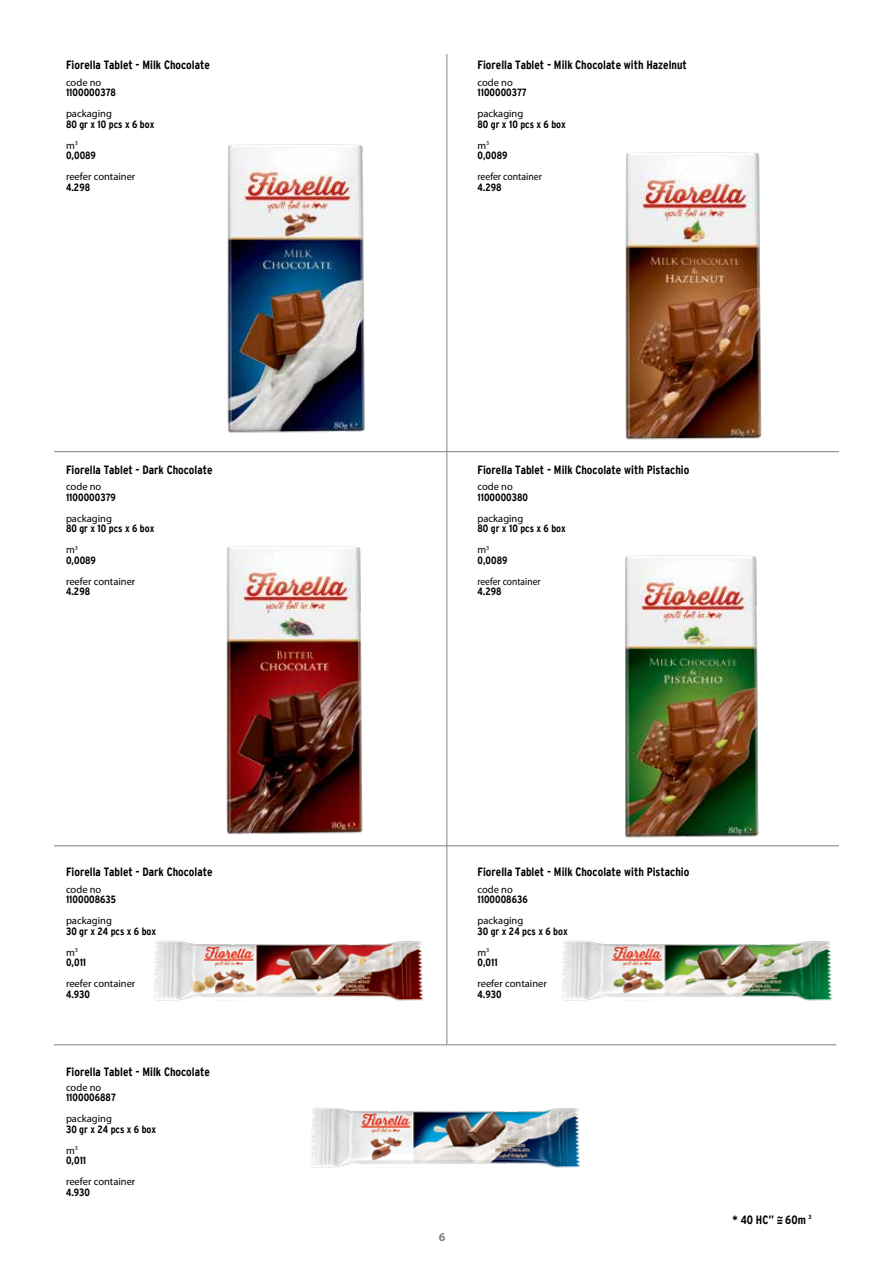
<style>
.page{position:relative;width:893px;height:1263px;background:#fff}
.page>*{position:absolute;margin:0;border:0;box-sizing:border-box;transform-origin:0 0}
.t1{font:700 condensed 12px "Interstate TR";color:#000}
.t2{font:700 12px "Myriad Pro";color:#808285}
.t3{font:700 condensed 10.5px "Interstate TR";color:#000}
.t4{font:10.5px "Myriad Pro";color:#000}
.t5{font:10.5px "Myriad Pro";color:#000;scale:.93 1}
.t6{font:10.5px "Myriad Pro";color:#000;scale:.91 1}
.t7{font:700 condensed 6px "Interstate TR";color:#000}
</style>
<div class="page">
<img style="left:226px;top:546px;width:137px;height:289px">
<img style="left:625px;top:555px;width:134px;height:283px">
<img style="left:625px;top:152px;width:137px;height:288px">
<img style="left:227px;top:144px;width:138px;height:289px">
<img style="left:153px;top:940px;width:271px;height:61px">
<img style="left:561px;top:940px;width:272px;height:61px">
<img style="left:310px;top:1107px;width:271px;height:61px">
<hr style="left:54px;top:451px;width:785px;height:1px;background:#808285">
<hr style="left:54px;top:845px;width:785px;height:1px;background:#808285">
<hr style="left:54px;top:1044px;width:782px;height:1px;background:#808285">
<hr style="left:446px;top:54px;width:1px;height:990px;background:#808285">
<p class="t1" style="left:66px;top:58px;width:145px">Fiorella Tablet - Milk Chocolate</p>
<p class="t4" style="left:66px;top:76px;width:37px">code no</p>
<p class="t3" style="left:66px;top:86px;width:51px">1100000378</p>
<p class="t4" style="left:66px;top:107px;width:47px">packaging</p>
<p class="t3" style="left:66px;top:118px;width:90px">80 gr x 10 pcs x 6 box</p>
<p class="t4" style="left:66px;top:139px;width:13px">m<sup>3</sup></p>
<p class="t3" style="left:66px;top:149px;width:32px">0,0089</p>
<p class="t4" style="left:66px;top:170px;width:71px">reefer container</p>
<p class="t3" style="left:66px;top:181px;width:26px">4.298</p>
<p class="t1" style="left:66px;top:463px;width:148px">Fiorella Tablet - Dark Chocolate</p>
<p class="t4" style="left:66px;top:480px;width:37px">code no</p>
<p class="t3" style="left:66px;top:491px;width:51px">1100000379</p>
<p class="t4" style="left:66px;top:512px;width:47px">packaging</p>
<p class="t3" style="left:66px;top:523px;width:90px">80 gr x 10 pcs x 6 box</p>
<p class="t4" style="left:66px;top:543px;width:13px">m<sup>3</sup></p>
<p class="t3" style="left:66px;top:554px;width:32px">0,0089</p>
<p class="t4" style="left:66px;top:575px;width:71px">reefer container</p>
<p class="t3" style="left:66px;top:586px;width:26px">4.298</p>
<p class="t1" style="left:66px;top:865px;width:148px">Fiorella Tablet - Dark Chocolate</p>
<p class="t4" style="left:66px;top:883px;width:37px">code no</p>
<p class="t3" style="left:66px;top:894px;width:52px">1100008635</p>
<p class="t4" style="left:66px;top:914px;width:47px">packaging</p>
<p class="t3" style="left:66px;top:925px;width:92px">30 gr x 24 pcs x 6 box</p>
<p class="t4" style="left:66px;top:946px;width:13px">m<sup>3</sup></p>
<p class="t3" style="left:66px;top:957px;width:22px">0,011</p>
<p class="t4" style="left:66px;top:977px;width:71px">reefer container</p>
<p class="t3" style="left:66px;top:988px;width:26px">4.930</p>
<p class="t1" style="left:66px;top:1065px;width:145px">Fiorella Tablet - Milk Chocolate</p>
<p class="t4" style="left:66px;top:1081px;width:37px">code no</p>
<p class="t3" style="left:66px;top:1092px;width:51px">1100006887</p>
<p class="t4" style="left:66px;top:1112px;width:47px">packaging</p>
<p class="t3" style="left:66px;top:1123px;width:92px">30 gr x 24 pcs x 6 box</p>
<p class="t4" style="left:66px;top:1144px;width:13px">m<sup>3</sup></p>
<p class="t3" style="left:66px;top:1155px;width:22px">0,011</p>
<p class="t4" style="left:66px;top:1175px;width:71px">reefer container</p>
<p class="t3" style="left:66px;top:1186px;width:26px">4.930</p>
<p class="t1" style="left:477px;top:58px;width:211px">Fiorella Tablet - Milk Chocolate with Hazelnut</p>
<p class="t4" style="left:477px;top:76px;width:37px">code no</p>
<p class="t3" style="left:477px;top:86px;width:51px">1100000377</p>
<p class="t4" style="left:477px;top:107px;width:47px">packaging</p>
<p class="t3" style="left:477px;top:118px;width:90px">80 gr x 10 pcs x 6 box</p>
<p class="t4" style="left:477px;top:139px;width:13px">m<sup>3</sup></p>
<p class="t3" style="left:477px;top:149px;width:32px">0,0089</p>
<p class="t5" style="left:477px;top:170px;width:71px">reefer container</p>
<p class="t3" style="left:477px;top:181px;width:26px">4.298</p>
<p class="t1" style="left:477px;top:463px;width:213px">Fiorella Tablet - Milk Chocolate with Pistachio</p>
<p class="t4" style="left:477px;top:480px;width:37px">code no</p>
<p class="t3" style="left:477px;top:491px;width:52px">1100000380</p>
<p class="t4" style="left:477px;top:512px;width:47px">packaging</p>
<p class="t3" style="left:477px;top:523px;width:90px">80 gr x 10 pcs x 6 box</p>
<p class="t4" style="left:477px;top:543px;width:13px">m<sup>3</sup></p>
<p class="t3" style="left:477px;top:554px;width:32px">0,0089</p>
<p class="t6" style="left:477px;top:575px;width:71px">reefer container</p>
<p class="t3" style="left:477px;top:586px;width:26px">4.298</p>
<p class="t1" style="left:477px;top:865px;width:213px">Fiorella Tablet - Milk Chocolate with Pistachio</p>
<p class="t4" style="left:477px;top:883px;width:37px">code no</p>
<p class="t3" style="left:477px;top:894px;width:52px">1100008636</p>
<p class="t4" style="left:477px;top:914px;width:47px">packaging</p>
<p class="t3" style="left:477px;top:925px;width:92px">30 gr x 24 pcs x 6 box</p>
<p class="t4" style="left:477px;top:946px;width:13px">m<sup>3</sup></p>
<p class="t3" style="left:477px;top:957px;width:22px">0,011</p>
<p class="t4" style="left:477px;top:977px;width:71px">reefer container</p>
<p class="t3" style="left:477px;top:988px;width:26px">4.930</p>
<p class="t2" style="left:439px;top:1229px;width:8px">6</p>
<p class="t1" style="left:777px;top:1211px;width:8px">~</p>
<p class="t7" style="left:809px;top:1213px;width:5px">3</p>
<p class="t1" style="left:777px;top:1215px;width:8px">=</p>
<p class="t1" style="left:733px;top:1213px;width:75px">* 40 HC” 60m</p>
</div>
